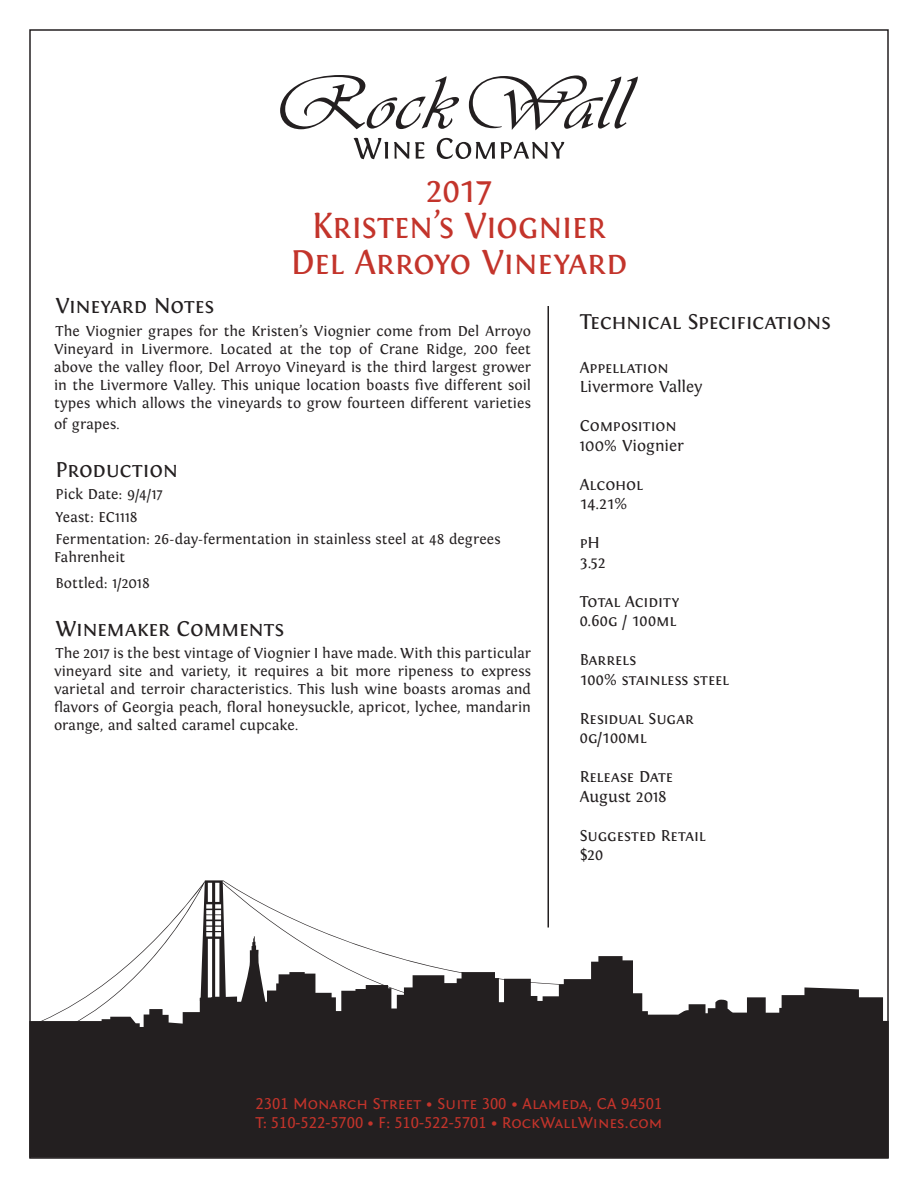
<style>
.page{position:relative;width:918px;height:1188px;background:#fff}
.page>*{position:absolute;margin:0;border:0;box-sizing:border-box;transform-origin:0 0}
.t1{font:37.8px "Fontin Small Caps";letter-spacing:-.015em;color:#c3342b;scale:.95 1}
.t2{font:36px "Fontin Small Caps";letter-spacing:-.02em;color:#c3342b}
.t3{font:22.5px "Fontin Small Caps";letter-spacing:-.015em;color:#231f20}
.t4{font:16.5px/19.5px "Fontin Small Caps";letter-spacing:-.005em;color:#231f20}
.t5{font:16.5px/19.5px "Fontin Sans Small Caps";color:#c3342b}
.t6{font:16.5px "Fontin";letter-spacing:-.005em;color:#231f20}
.t7{font:15px/18px "Fontin";color:#231f20;text-align:justify}
</style>
<div class="page">
<svg style="left:29px;top:956px;width:860px;height:202px;background:#373334"></svg>
<svg style="left:39px;top:880px;width:526px;height:142px"></svg>
<svg style="left:280px;top:75px;width:179px;height:54px"></svg>
<svg style="left:469px;top:75px;width:169px;height:55px"></svg>
<svg style="left:354px;top:138px;width:34px;height:21px"></svg>
<svg style="left:394px;top:142px;width:31px;height:17px"></svg>
<svg style="left:437px;top:138px;width:127px;height:21px"></svg>
<hr style="left:548px;top:306px;width:1px;height:622px;background:#231f20">
<h2 class="t2" style="left:425px;top:170px;width:69px">2017</h2>
<h1 class="t1" style="left:312px;top:204px;width:311px">Kristen’s Viognier</h1>
<h2 class="t2" style="left:290px;top:242px;width:339px">Del Arroyo Vineyard</h2>
<h3 class="t3" style="left:56px;top:293px;width:160px">Vineyard Notes</h3>
<p class="t7" style="left:54px;top:322px;width:479px">The Viognier grapes for the Kristen’s Viognier come from Del Arroyo Vineyard in Livermore. Located at the top of Crane Ridge, 200 feet above the valley floor, Del Arroyo Vineyard is the third largest grower in the Livermore Valley. This unique location boasts five different soil types which allows the vineyards to grow fourteen different varieties</p>
<p class="t7" style="left:54px;top:415px;width:67px">of grapes.</p>
<h3 class="t3" style="left:56px;top:457px;width:124px">Production</h3>
<p class="t7" style="left:56px;top:483px;width:447px;line-height:22.5px;text-align:left">Pick Date: 9/4/17<br>Yeast: EC1118<br>Fermentation: 26-day-fermentation in stainless steel at 48 degrees</p>
<p class="t7" style="left:54px;top:545px;width:97px;line-height:25.5px">Fahrenheit<br>Bottled: 1/2018</p>
<h3 class="t3" style="left:56px;top:616px;width:230px">Winemaker Comments</h3>
<p class="t7" style="left:54px;top:645px;width:479px">The 2017 is the best vintage of Viognier I have made. With this particular vineyard site and variety, it requires a bit more ripeness to express varietal and terroir characteristics. This lush wine boasts aromas and flavors of Georgia peach, floral honeysuckle, apricot, lychee, mandarin orange, and salted caramel cupcake.</p>
<h3 class="t3" style="left:580px;top:309px;width:252px">Technical Specifications</h3>
<p class="t4" style="left:580px;top:358px;width:90px">Appellation</p>
<p class="t6" style="left:580px;top:378px;width:124px">Livermore Valley</p>
<p class="t4" style="left:580px;top:416px;width:99px">Composition</p>
<p class="t6" style="left:580px;top:436px;width:106px">100% Viognier</p>
<p class="t4" style="left:580px;top:475px;width:65px">Alcohol<br>14.21%</p>
<p class="t4" style="left:580px;top:533px;width:28px">pH<br>3.52</p>
<p class="t4" style="left:580px;top:592px;width:101px">Total Acidity<br>0.60g / 100ml</p>
<p class="t4" style="left:580px;top:650px;width:151px">Barrels<br>100% stainless steel</p>
<p class="t4" style="left:580px;top:709px;width:116px">Residual Sugar<br>0g/100ml</p>
<p class="t4" style="left:580px;top:767px;width:95px">Release Date</p>
<p class="t6" style="left:580px;top:787px;width:89px">August 2018</p>
<p class="t4" style="left:580px;top:826px;width:128px">Suggested Retail $20</p>
<p class="t5" style="left:256px;top:1094px;width:408px">2301 Monarch Street • Suite 300 • Alameda, CA 94501<br>T: 510-522-5700 • F: 510-522-5701 • RockWallWines.com</p>
</div>
